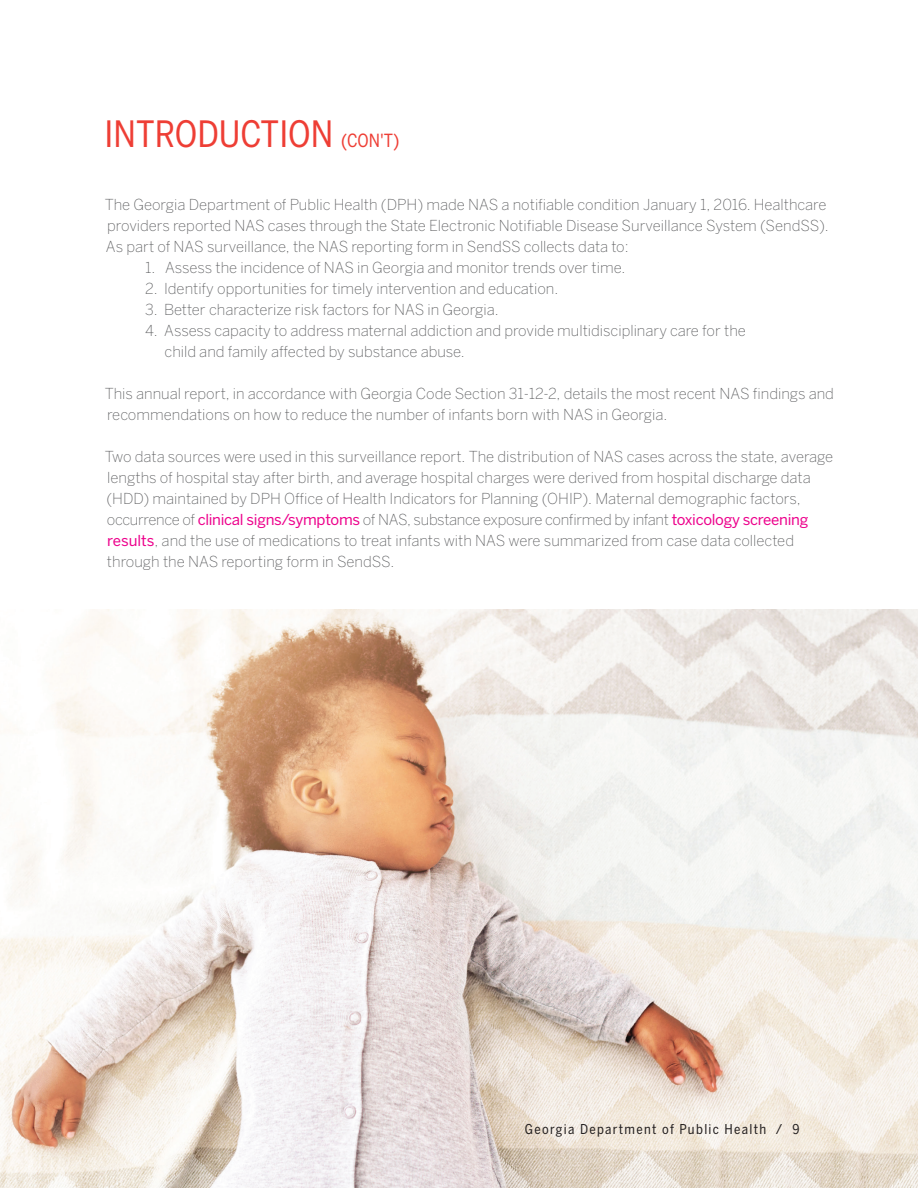
<style>
.page{position:relative;width:918px;height:1188px;background:#fff}
.page>*{position:absolute;margin:0;border:0;box-sizing:border-box;transform-origin:0 0}
.t1{font:36px "Benton Sans Cond";color:#ee3e35}
.t2{font:200 15px/21px "Benton Sans";color:#57585a}
.t3{font:13.5px "Benton Sans Cond";letter-spacing:.1em;color:#231f20}
.s1{font-size:18px}
.s2{font-weight:400;color:#ed028c}
</style>
<div class="page">
<img style="left:0;top:609px;width:918px;height:579px">
<h1 class="t1" style="left:105px;top:113px;width:296px">INTRODUCTION <span class="s1">(CON'T)</span></h1>
<p class="t2" style="left:105px;top:194px;width:726px">The Georgia Department of Public Health (DPH) made NAS a notifiable condition January 1, 2016. Healthcare providers reported NAS cases through the State Electronic Notifiable Disease Surveillance System (SendSS).<br>As part of NAS surveillance, the NAS reporting form in SendSS collects data to:</p>
<p class="t2" style="left:145px;top:257px;width:482px">1. Assess the incidence of NAS in Georgia and monitor trends over time.</p>
<p class="t2" style="left:145px;top:278px;width:415px">2. Identify opportunities for timely intervention and education.</p>
<p class="t2" style="left:145px;top:299px;width:355px">3. Better characterize risk factors for NAS in Georgia.</p>
<p class="t2" style="left:164px;top:320px;width:583px;text-indent:-19px">4. Assess capacity to address maternal addiction and provide multidisciplinary care for the child and family affected by substance abuse.</p>
<p class="t2" style="left:105px;top:383px;width:731px">This annual report, in accordance with Georgia Code Section 31-12-2, details the most recent NAS findings and recommendations on how to reduce the number of infants born with NAS in Georgia.</p>
<p class="t2" style="left:105px;top:446px;width:730px">Two data sources were used in this surveillance report. The distribution of NAS cases across the state, average lengths of hospital stay after birth, and average hospital charges were derived from hospital discharge data (HDD) maintained by DPH Office of Health Indicators for Planning (OHIP). Maternal demographic factors, occurrence of <span class="s2">clinical signs/symptoms</span> of NAS, substance exposure confirmed by infant <span class="s2">toxicology screening results</span>, and the use of medications to treat infants with NAS were summarized from case data collected through the NAS reporting form in SendSS.</p>
<p class="t3" style="left:525px;top:1121px;width:276px">Georgia Department of Public Health / 9</p>
</div>
